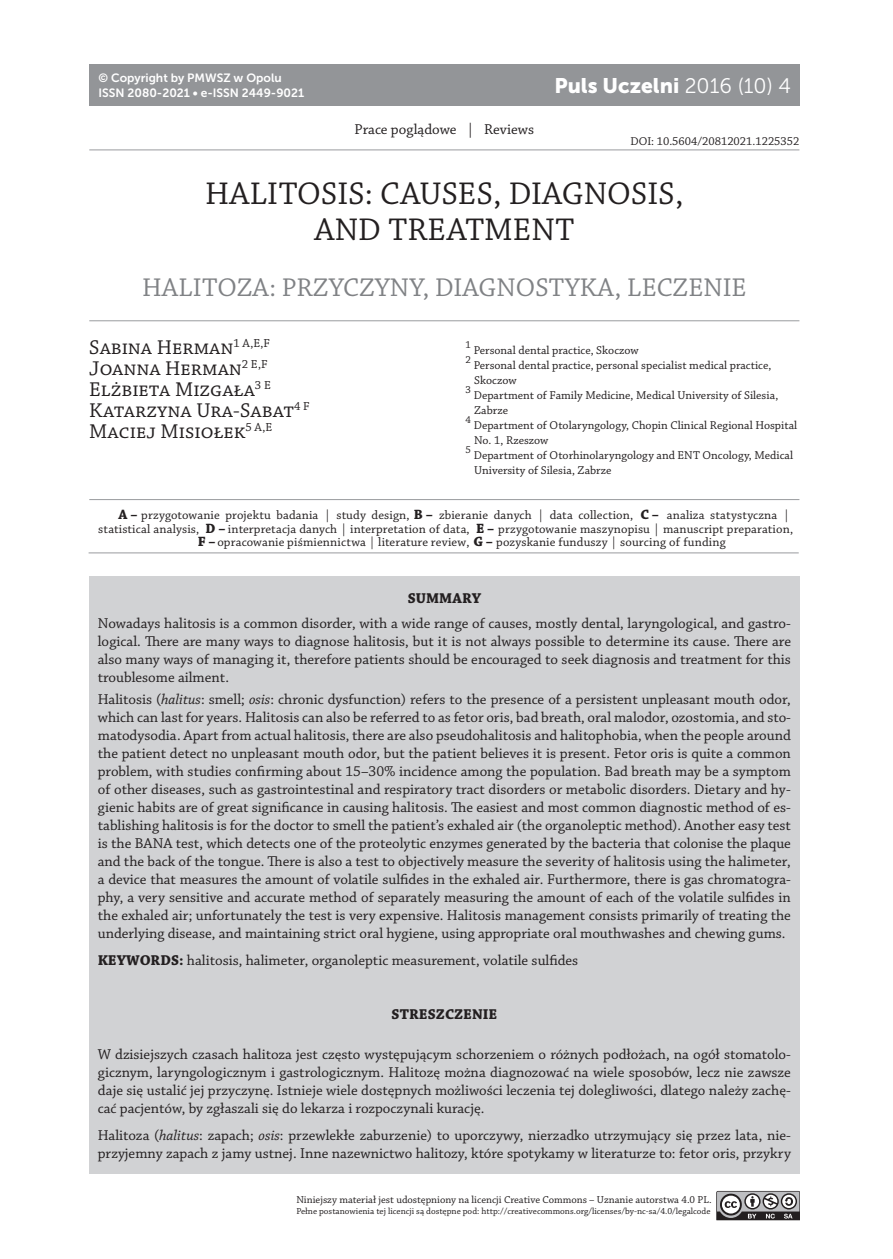
<style>
.page{position:relative;width:893px;height:1259px;background:#fff}
.page>*{position:absolute;margin:0;border:0;box-sizing:border-box;transform-origin:0 0}
.tytuł_artykułu{font:33px/36px "Chaparral Pro";letter-spacing:.07em;color:#231f20;text-align:center}
.tytuł_artykułu_II{font:27px "Chaparral Pro";letter-spacing:.08em;color:#808285}
.autor{font:21px "Chaparral Pro";color:#231f20}
.t1{font:21px "Museo Sans 900";color:#fff}
.summary_tekst{font:15px/18px "Chaparral Pro";color:#231f20;text-align:justify}
.streszczenie_tekst{font:15px/18px "Chaparral Pro";color:#231f20;text-align:justify}
.summary{font:700 15px "Chaparral Pro";letter-spacing:.005em;color:#231f20}
.t2{font:700 14.25px/13.5px "Chaparral Pro";color:#231f20}
.t3{font:12.75px "Chaparral Pro";letter-spacing:.01em;color:#231f20}
.No_Spacing{font:12px/15px "Chaparral Pro";color:#231f20}
.t4{font:12px "Museo Sans 700";color:#fff}
.pagina_dolna_strona{font:10.65px "Chaparral Pro";color:#231f20}
.No_Spacing-2{font:10.5px "Chaparral Pro";color:#231f20}
.pagina_dolna_strona-2{font:9.3px "Chaparral Pro";color:#231f20}
.s1{font-family:"Museo Sans 300"}
.s2{font-style:italic}
.s3{font-weight:700}
</style>
<div class="page">
<svg style="left:716px;top:1191px;width:84px;height:29px"></svg>
<hr style="left:89px;top:149px;width:710px;height:1px;background:#999b9e">
<div style="left:89px;top:64px;width:710px;height:42px;background:#939598"></div>
<hr style="left:89px;top:320px;width:710px;height:1px;background:#999b9e">
<hr style="left:89px;top:499px;width:710px;height:1px;background:#999b9e">
<hr style="left:89px;top:552px;width:710px;height:1px;background:#999b9e">
<div style="left:89px;top:576px;width:710px;height:423px;background:#d1d2d4"></div>
<div style="left:89px;top:993px;width:710px;height:180px;background:#d1d2d4"></div>
<p class="t4" style="left:99px;top:72px;width:185px">© Copyright by PMWSZ w Opolu</p>
<p class="t4" style="left:99px;top:86px;width:207px">ISSN 2080-2021 • e-ISSN 2449-9021</p>
<p class="summary_tekst" style="left:355px;top:121px;width:181px">Prace poglądowe | Reviews</p>
<p class="t1" style="left:554px;top:74px;width:238px">Puls Uczelni <span class="s1">2016 (10) 4</span></p>
<p class="No_Spacing" style="left:630px;top:134px;width:171px">DOI: 10.5604/20812021.1225352</p>
<p class="tytuł_artykułu" style="left:205px;top:177px;width:480px">Halitosis: causes, diagnosis, and treatment</p>
<p class="tytuł_artykułu_II" style="left:142px;top:272px;width:606px">Halitoza: przyczyny, diagnostyka, leczenie</p>
<p class="autor" style="left:89px;top:336px;width:182px">Sabina Herman<sup>1</sup> <sup>A,E,F</sup></p>
<p class="autor" style="left:89px;top:357px;width:180px">Joanna Herman<sup>2</sup> <sup>E,F</sup></p>
<p class="autor" style="left:89px;top:378px;width:182px">Elżbieta Mizgała<sup>3</sup> <sup>E</sup></p>
<p class="autor" style="left:89px;top:399px;width:222px">Katarzyna Ura-Sabat<sup>4</sup> <sup>F</sup></p>
<p class="autor" style="left:89px;top:420px;width:183px">Maciej Misiołek<sup>5</sup> <sup>A,E</sup></p>
<p class="No_Spacing-2" style="left:466px;top:339px;width:7px">1</p>
<p class="No_Spacing" style="left:474px;top:343px;width:166px">Personal dental practice, Skoczow</p>
<p class="No_Spacing-2" style="left:466px;top:354px;width:7px">2</p>
<p class="No_Spacing" style="left:474px;top:358px;width:299px">Personal dental practice, personal specialist medical practice,<br>Skoczow</p>
<p class="No_Spacing-2" style="left:466px;top:384px;width:7px">3</p>
<p class="No_Spacing" style="left:474px;top:388px;width:306px">Department of Family Medicine, Medical University of Silesia,<br>Zabrze</p>
<p class="No_Spacing-2" style="left:466px;top:414px;width:7px">4</p>
<p class="No_Spacing" style="left:474px;top:418px;width:325px">Department of Otolaryngology, Chopin Clinical Regional Hospital<br>No. 1, Rzeszow</p>
<p class="No_Spacing-2" style="left:466px;top:444px;width:7px">5</p>
<p class="No_Spacing" style="left:474px;top:449px;width:321px;line-height:14.4px">Department of Otorhinolaryngology and ENT Oncology, Medical<br>University of Silesia, Zabrze</p>
<p class="t2" style="left:118px;top:508px;width:21px">A –</p>
<p class="t2" style="left:414px;top:508px;width:21px">B –</p>
<p class="t3" style="left:141px;top:508px;width:270px">przygotowanie projektu badania | study design,</p>
<p class="t3" style="left:439px;top:508px;width:196px">zbieranie danych | data collection,</p>
<p class="t3" style="left:667px;top:508px;width:124px">analiza statystyczna |</p>
<p class="t3" style="left:98px;top:521px;width:103px">statistical analysis,</p>
<p class="t3" style="left:228px;top:521px;width:243px">interpretacja danych | interpretation of data,</p>
<p class="t3" style="left:498px;top:521px;width:296px">przygotowanie maszynopisu | manuscript preparation,</p>
<p class="t3" style="left:217px;top:535px;width:254px">opracowanie piśmiennictwa | literature review,</p>
<p class="t3" style="left:496px;top:535px;width:231px">pozyskanie funduszy | sourcing of funding</p>
<p class="t2" style="left:640px;top:508px;width:20px">C –</p>
<p class="t2" style="left:198px;top:522px;width:29px;text-indent:8px">D –<br>F –</p>
<p class="t2" style="left:476px;top:522px;width:20px">E –</p>
<p class="t2" style="left:473px;top:535px;width:21px">G –</p>
<p class="summary" style="left:408px;top:590px;width:65px">SUMMARY</p>
<p class="summary_tekst" style="left:98px;top:615px;width:695px">Nowadays halitosis is a common disorder, with a wide range of causes, mostly dental, laryngological, and gastro&shy;logical. There are many ways to diagnose halitosis, but it is not always possible to determine its cause. There are also many ways of managing it, therefore patients should be encouraged to seek diagnosis and treatment for this troublesome ailment.</p>
<p class="summary_tekst" style="left:98px;top:691px;width:695px">Halitosis (<span class="s2">halitus</span>: smell; <span class="s2">osis</span>: chronic dysfunction) refers to the presence of a persistent unpleasant mouth odor, which can last for years. Halitosis can also be referred to as fetor oris, bad breath, oral malodor, ozostomia, and sto&shy;matodysodia. Apart from actual halitosis, there are also pseudohalitosis and halitophobia, when the people around the patient detect no unpleasant mouth odor, but the patient believes it is present. Fetor oris is quite a common problem, with studies confirming about 15–30% incidence among the population. Bad breath may be a symptom of other diseases, such as gastrointestinal and respiratory tract disorders or metabolic disorders. Dietary and hy&shy;gienic habits are of great significance in causing halitosis. The easiest and most common diagnostic method of es&shy;tablishing halitosis is for the doctor to smell the patient’s exhaled air (the organoleptic method). Another easy test is the BANA test, which detects one of the proteolytic enzymes generated by the bacteria that colonise the plaque and the back of the tongue. There is also a test to objectively measure the severity of halitosis using the halimeter, a device that measures the amount of volatile sulfides in the exhaled air. Furthermore, there is gas chromatogra&shy;phy, a very sensitive and accurate method of separately measuring the amount of each of the volatile sulfides in the exhaled air; unfortunately the test is very expensive. Halitosis management consists primarily of treating the underlying disease, and maintaining strict oral hygiene, using appropriate oral mouthwashes and chewing gums.</p>
<p class="summary_tekst" style="left:98px;top:951px;width:482px"><span class="s3">KEYWORDS:</span> halitosis, halimeter, organoleptic measurement, volatile sulfides</p>
<p class="summary" style="left:391px;top:1005px;width:106px">STRESZCZENIE</p>
<p class="streszczenie_tekst" style="left:98px;top:1046px;width:695px">W dzisiejszych czasach halitoza jest często występującym schorzeniem o różnych podłożach, na ogół stomatolo&shy;gicznym, laryngologicznym i gastrologicznym. Halitozę można diagnozować na wiele sposobów, lecz nie zawsze daje się ustalić jej przyczynę. Istnieje wiele dostępnych możliwości leczenia tej dolegliwości, dlatego należy zachę&shy;cać pacjentów, by zgłaszali się do lekarza i rozpoczynali kurację.</p>
<p class="streszczenie_tekst" style="left:98px;top:1126px;width:695px">Halitoza (<span class="s2">halitus</span>: zapach; <span class="s2">osis</span>: przewlekłe zaburzenie) to uporczywy, nierzadko utrzymujący się przez lata, nie&shy;przyjemny zapach z jamy ustnej. Inne nazewnictwo halitozy, które spotykamy w literaturze to: fetor oris, przykry</p>
<p class="pagina_dolna_strona" style="left:296px;top:1194px;width:417px">Niniejszy materiał jest udostępniony na licencji Creative Commons – Uznanie autorstwa 4.0 PL.</p>
<p class="pagina_dolna_strona-2" style="left:296px;top:1205px;width:416px">Pełne postanowienia tej licencji są dostępne pod: http://creativecommons.org/licenses/by-nc-sa/4.0/legalcode</p>
</div>
